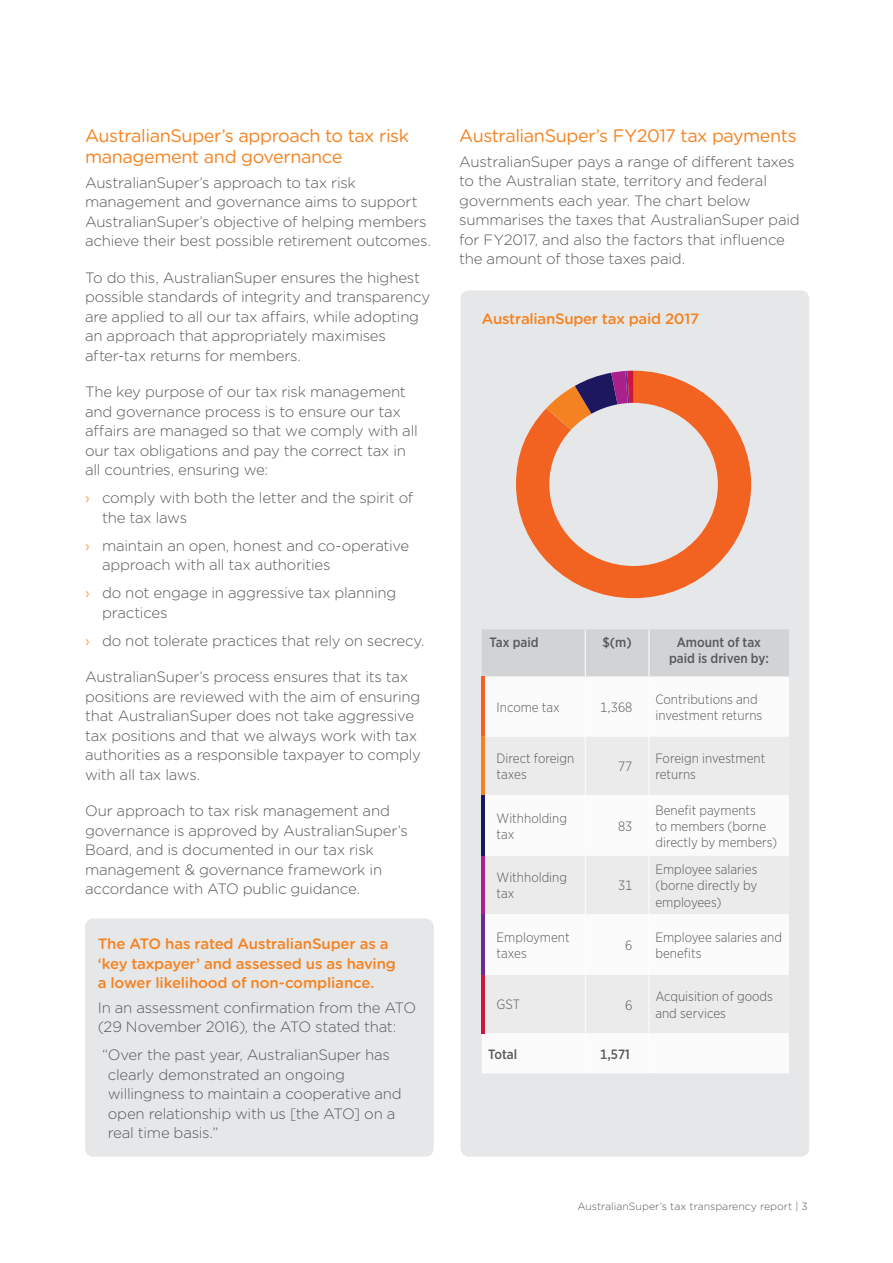
<style>
.page{position:relative;width:893px;height:1263px;background:#fff}
.page>*{position:absolute;margin:0;border:0;box-sizing:border-box;transform-origin:0 0}
.t1{font:18px/21px "Gotham Rounded";letter-spacing:-.02em;color:#f58220}
.t2{font:300 15px/19.5px "Gotham Rounded";letter-spacing:-.015em;color:#58595b}
.t3{font:500 15px/19.5px "Gotham Rounded";letter-spacing:-.015em;color:#f58220}
.t4{font:300 13.5px/16.2px "Gotham Narrow";color:#58595b}
.t5{font:500 13.5px/16.2px "Gotham Narrow";color:#58595b;text-align:center}
.t6{font:300 10.5px "Gotham Rounded";color:#58595b}
.s1{color:#f58220}
</style>
<div class="page">
<div style="left:85px;top:918px;width:349px;height:239px;background:#e6e7e8;border-radius:9px"></div>
<div style="left:460px;top:290px;width:349px;height:867px;background:#e6e7e8;border-radius:9px"></div>
<div style="left:482px;top:629px;width:307px;height:47px;background:#d1d3d4"></div>
<div style="left:482px;top:677px;width:307px;height:395px;background:#fbfbfb"></div>
<svg style="left:485px;top:737px;width:304px;height:296px"></svg>
<hr style="left:585px;top:629px;width:1px;height:47px;background:#fff">
<hr style="left:649px;top:629px;width:1px;height:47px;background:#fff">
<hr style="left:585px;top:677px;width:1px;height:59px;background:#fff">
<hr style="left:649px;top:677px;width:1px;height:59px;background:#fff">
<hr style="left:482px;top:736px;width:103px;height:1px;background:#fff">
<hr style="left:585px;top:736px;width:64px;height:1px;background:#fff">
<hr style="left:585px;top:736px;width:1px;height:59px;background:#fff">
<hr style="left:649px;top:736px;width:140px;height:1px;background:#fff">
<hr style="left:649px;top:736px;width:1px;height:59px;background:#fff">
<hr style="left:585px;top:796px;width:1px;height:59px;background:#fff">
<hr style="left:649px;top:796px;width:1px;height:59px;background:#fff">
<hr style="left:585px;top:855px;width:1px;height:59px;background:#fff">
<hr style="left:649px;top:855px;width:1px;height:59px;background:#fff">
<hr style="left:585px;top:915px;width:1px;height:59px;background:#fff">
<hr style="left:649px;top:915px;width:1px;height:59px;background:#fff">
<hr style="left:585px;top:975px;width:1px;height:58px;background:#fff">
<hr style="left:649px;top:975px;width:1px;height:58px;background:#fff">
<hr style="left:585px;top:1034px;width:1px;height:38px;background:#fff">
<hr style="left:649px;top:1034px;width:1px;height:38px;background:#fff">
<hr style="left:482px;top:795px;width:103px;height:1px;background:#fff">
<hr style="left:585px;top:795px;width:64px;height:1px;background:#fff">
<hr style="left:649px;top:795px;width:140px;height:1px;background:#fff">
<hr style="left:482px;top:855px;width:103px;height:1px;background:#fff">
<hr style="left:585px;top:855px;width:64px;height:1px;background:#fff">
<hr style="left:649px;top:855px;width:140px;height:1px;background:#fff">
<hr style="left:482px;top:914px;width:103px;height:1px;background:#fff">
<hr style="left:585px;top:914px;width:64px;height:1px;background:#fff">
<hr style="left:649px;top:914px;width:140px;height:1px;background:#fff">
<hr style="left:482px;top:974px;width:103px;height:1px;background:#fff">
<hr style="left:585px;top:974px;width:64px;height:1px;background:#fff">
<hr style="left:649px;top:974px;width:140px;height:1px;background:#fff">
<hr style="left:482px;top:1033px;width:103px;height:1px;background:#fff">
<hr style="left:585px;top:1033px;width:64px;height:1px;background:#fff">
<hr style="left:649px;top:1033px;width:140px;height:1px;background:#fff">
<hr style="left:482px;top:1072px;width:103px;height:1px;background:#fff">
<hr style="left:585px;top:1072px;width:64px;height:1px;background:#fff">
<hr style="left:649px;top:1072px;width:140px;height:1px;background:#fff">
<hr style="left:482px;top:676px;width:3px;height:61px;background:#f26322">
<hr style="left:482px;top:736px;width:3px;height:59px;background:#f58220">
<hr style="left:482px;top:795px;width:3px;height:61px;background:#1d1760">
<hr style="left:482px;top:856px;width:3px;height:58px;background:#aa218e">
<hr style="left:482px;top:914px;width:3px;height:61px;background:#6a2c91">
<hr style="left:482px;top:975px;width:3px;height:59px;background:#cd163f">
<svg style="left:516px;top:371px;width:235px;height:227px"></svg>
<svg style="left:546px;top:371px;width:88px;height:59px"></svg>
<p class="t1" style="left:85px;top:124px;width:326px">AustralianSuper’s approach to tax risk management and governance</p>
<p class="t2" style="left:85px;top:172px;width:348px">AustralianSuper’s approach to tax risk management and governance aims to support AustralianSuper’s objective of helping members achieve their best possible retirement outcomes.</p>
<p class="t2" style="left:85px;top:267px;width:347px">To do this, AustralianSuper ensures the highest possible standards of integrity and transparency are applied to all our tax affairs, while adopting an approach that appropriately maximises after-tax returns for members.</p>
<p class="t2" style="left:85px;top:381px;width:334px">The key purpose of our tax risk management and governance process is to ensure our tax affairs are managed so that we comply with all our tax obligations and pay the correct tax in all countries, ensuring we:</p>
<p class="t2" style="left:102px;top:487px;width:313px;text-indent:-17px"><span class="s1">›</span> comply with both the letter and the spirit of the tax laws</p>
<p class="t2" style="left:102px;top:535px;width:309px;text-indent:-17px"><span class="s1">›</span> maintain an open, honest and co-operative approach with all tax authorities</p>
<p class="t2" style="left:102px;top:583px;width:296px;text-indent:-17px"><span class="s1">›</span> do not engage in aggressive tax planning practices</p>
<p class="t2" style="left:85px;top:630px;width:341px"><span class="s1">›</span> do not tolerate practices that rely on secrecy.</p>
<p class="t2" style="left:85px;top:667px;width:337px">AustralianSuper’s process ensures that its tax positions are reviewed with the aim of ensuring that AustralianSuper does not take aggressive tax positions and that we always work with tax authorities as a responsible taxpayer to comply with all tax laws.</p>
<p class="t2" style="left:85px;top:801px;width:324px">Our approach to tax risk management and governance is approved by AustralianSuper’s Board, and is documented in our tax risk management &amp; governance framework in accordance with ATO public guidance.</p>
<p class="t3" style="left:98px;top:933px;width:300px">The ATO has rated AustralianSuper as a ‘key taxpayer’ and assessed us as having a lower likelihood of non-compliance.</p>
<p class="t2" style="left:98px;top:997px;width:320px">In an assessment confirmation from the ATO (29 November 2016), the ATO stated that:</p>
<p class="t2" style="left:108px;top:1044px;width:296px;text-indent:-6px">“Over the past year, AustralianSuper has clearly demonstrated an ongoing willingness to maintain a cooperative and open relationship with us [the ATO] on a real time basis.”</p>
<p class="t1" style="left:459px;top:124px;width:339px">AustralianSuper’s FY2017 tax payments</p>
<p class="t2" style="left:459px;top:151px;width:342px">AustralianSuper pays a range of different taxes to the Australian state, territory and federal governments each year. The chart below summarises the taxes that AustralianSuper paid for FY2017, and also the factors that influence the amount of those taxes paid.</p>
<p class="t3" style="left:482px;top:308px;width:219px">AustralianSuper tax paid 2017</p>
<p class="t5" style="left:490px;top:634px;width:51px">Tax paid</p>
<p class="t5" style="left:602px;top:634px;width:31px">$(m)</p>
<p class="t5" style="left:669px;top:634px;width:101px">Amount of tax paid is driven by:</p>
<p class="t4" style="left:497px;top:698px;width:65px">Income tax</p>
<p class="t4" style="left:600px;top:698px;width:34px">1,368</p>
<p class="t4" style="left:655px;top:690px;width:108px">Contributions and investment returns</p>
<p class="t4" style="left:497px;top:750px;width:79px">Direct foreign taxes</p>
<p class="t4" style="left:618px;top:758px;width:16px">77</p>
<p class="t4" style="left:655px;top:750px;width:111px">Foreign investment returns</p>
<p class="t4" style="left:497px;top:809px;width:72px">Withholding tax</p>
<p class="t4" style="left:618px;top:818px;width:16px">83</p>
<p class="t4" style="left:655px;top:801px;width:123px">Benefit payments<br>to members (borne directly by members)</p>
<p class="t4" style="left:497px;top:869px;width:72px">Withholding tax</p>
<p class="t4" style="left:618px;top:877px;width:16px">31</p>
<p class="t4" style="left:655px;top:861px;width:103px;text-align:justify">Employee salaries (borne directly by employees)</p>
<p class="t4" style="left:497px;top:928px;width:75px">Employment taxes</p>
<p class="t4" style="left:625px;top:937px;width:9px">6</p>
<p class="t4" style="left:655px;top:928px;width:128px">Employee salaries and benefits</p>
<p class="t4" style="left:497px;top:996px;width:25px">GST</p>
<p class="t4" style="left:625px;top:996px;width:9px">6</p>
<p class="t4" style="left:655px;top:988px;width:119px">Acquisition of goods and services</p>
<p class="t5" style="left:488px;top:1045px;width:31px">Total</p>
<p class="t5" style="left:600px;top:1046px;width:31px">1,571</p>
<p class="t6" style="left:577px;top:1200px;width:232px">AustralianSuper’s tax transparency report | 3</p>
</div>
